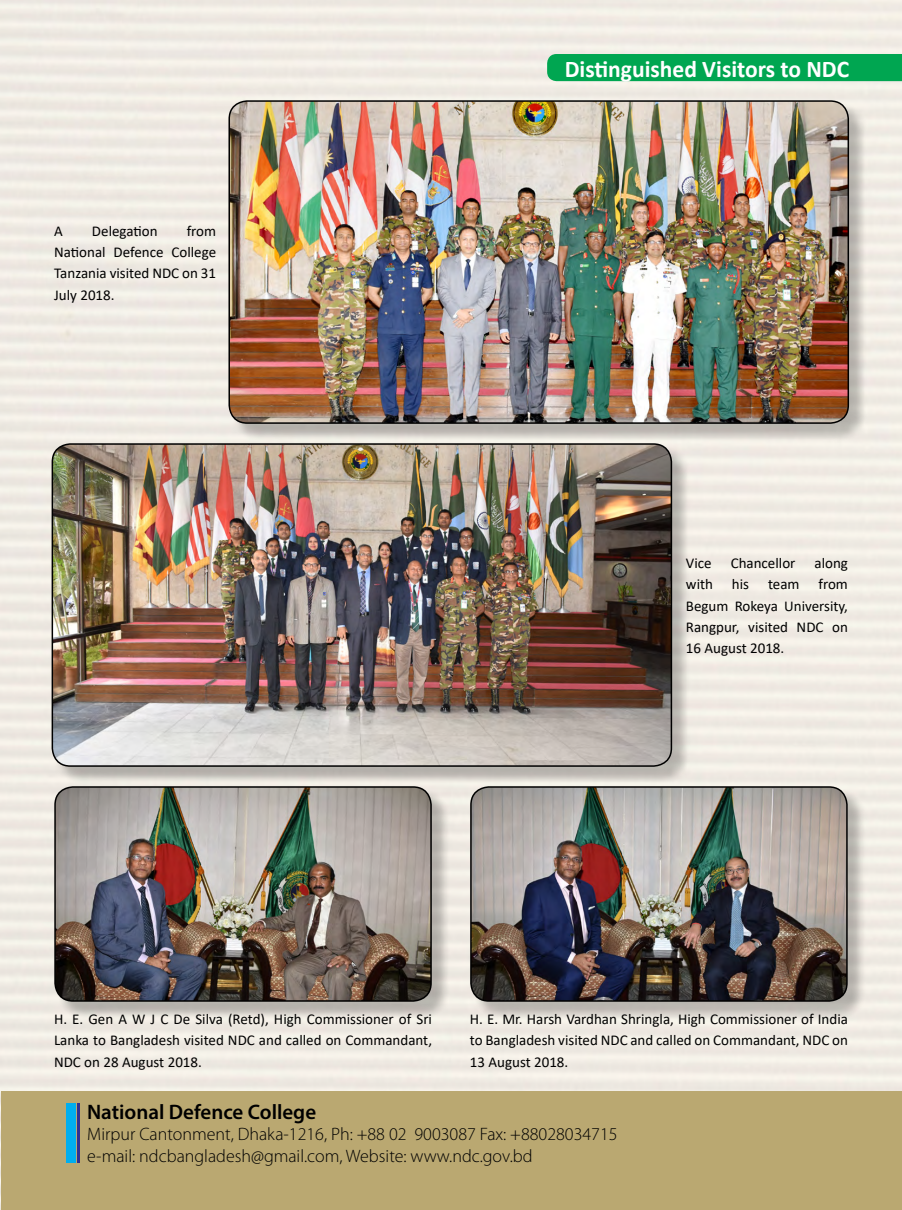
<style>
.page{position:relative;width:902px;height:1210px;background:#f0ece4}
.page>*{position:absolute;margin:0;border:0;box-sizing:border-box;transform-origin:0 0}
.t1{font:700 24px "Calibri";color:#fff}
.t2{font:600 21px "Myriad Pro";color:#000}
.t3{font:300 18px/21.6px "Myriad Pro";color:#000}
.t4{font:15px/21.3px "Calibri";color:#000;text-align:justify}
</style>
<div class="page">
<hr style="left:901px;top:0;width:1px;height:1210px;background:#fffbcc">
<div style="left:1px;top:1091px;width:901px;height:119px;background:#baa871"></div>
<div style="left:66px;top:1102px;width:9px;height:60px;background:#00aeef"></div>
<hr style="left:77px;top:1102px;width:3px;height:60px;background:#2e3092">
<div style="left:472px;top:789px;width:394px;height:231px;background:#000;opacity:.25"></div>
<img style="left:471px;top:787px;width:376px;height:214px">
<div style="left:470px;top:786px;width:378px;height:215px;border:2px solid #000;border-radius:18px"></div>
<div style="left:56px;top:789px;width:395px;height:231px;background:#000;opacity:.25"></div>
<img style="left:55px;top:787px;width:376px;height:214px">
<div style="left:54px;top:786px;width:378px;height:215px;border:2px solid #000;border-radius:18px"></div>
<div style="left:231px;top:103px;width:637px;height:339px;background:#000;opacity:.25"></div>
<img style="left:231px;top:101px;width:617px;height:322px">
<div style="left:228px;top:100px;width:621px;height:324px;border:2px solid #000;border-radius:18px"></div>
<div style="left:54px;top:446px;width:637px;height:339px;background:#000;opacity:.25"></div>
<img style="left:52px;top:444px;width:619px;height:322px">
<div style="left:52px;top:443px;width:620px;height:324px;border:2px solid #000;border-radius:18px"></div>
<div style="left:547px;top:54px;width:355px;height:27px;background:#00a651"></div>
<p class="t4" style="left:54px;top:220px;width:164px;text-indent:133px">from National Defence College Tanzania visited NDC on 31<br>July 2018.</p>
<p class="t4" style="left:54px;top:220px;width:10px">A</p>
<p class="t4" style="left:92px;top:220px;width:67px">Delegation</p>
<h1 class="t1" style="left:565px;top:52px;width:286px">Distinguished Visitors to NDC</h1>
<p class="t4" style="left:686px;top:552px;width:27px">Vice</p>
<p class="t4" style="left:731px;top:552px;width:66px">Chancellor</p>
<p class="t4" style="left:814px;top:552px;width:35px">along</p>
<p class="t4" style="left:686px;top:573px;width:29px">with</p>
<p class="t4" style="left:732px;top:573px;width:19px">his</p>
<p class="t4" style="left:768px;top:573px;width:33px">team</p>
<p class="t4" style="left:686px;top:573px;width:164px;text-indent:133px">from Begum Rokeya University, Rangpur, visited NDC on 16 August 2018.</p>
<p class="t4" style="left:54px;top:1008px;width:380px">H. E. Gen A W J C De Silva (Retd), High Commissioner of Sri Lanka to Bangladesh visited NDC and called on Commandant, NDC on 28 August 2018.</p>
<p class="t4" style="left:470px;top:1008px;width:379px">H. E. Mr. Harsh Vardhan Shringla, High Commissioner of India to Bangladesh visited NDC and called on Commandant, NDC on 13 August 2018.</p>
<h2 class="t2" style="left:87px;top:1098px;width:231px">National Defence College</h2>
<p class="t3" style="left:87px;top:1123px;width:532px">Mirpur Cantonment, Dhaka-1216, Ph: +88 02 9003087 Fax: +88028034715 e-mail: ndcbangladesh@gmail.com, Website: www.ndc.gov.bd</p>
</div>
